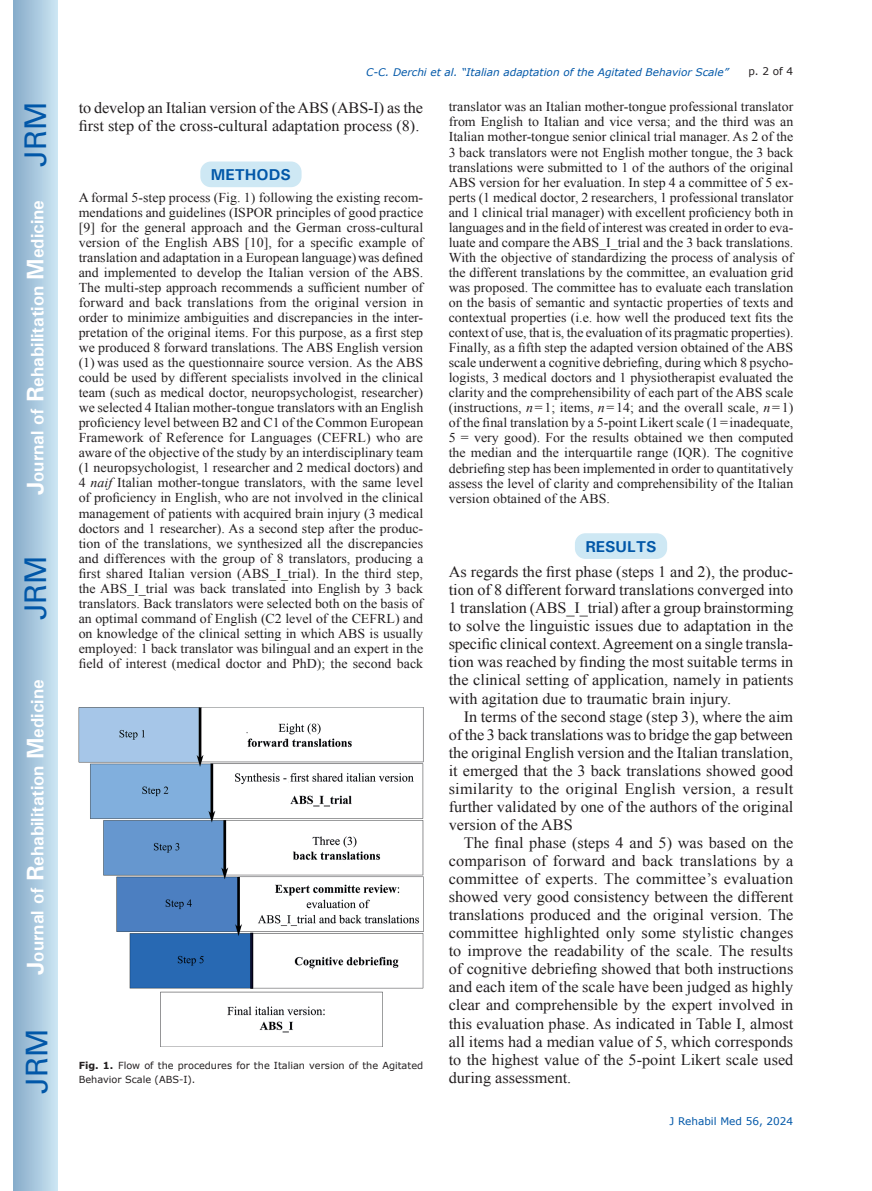
<style>
.page{position:relative;width:872px;height:1191px;background:#fff}
.page>*{position:absolute;margin:0;border:0;box-sizing:border-box;transform-origin:0 0}
.t1{font:30px "Univers";color:#0157a8}
.t2{font:700 18px "Univers";color:#fff}
.t3{font:15.75px/18px "Times New Roman";color:#231f20;text-align:justify}
.t4{font:700 15.75px "Univers";color:#0157a8}
.t5{font:13.5px/15px "Times New Roman";color:#231f20;text-align:justify}
.t6{font:italic 10.5px "Verdana";color:#0157a8}
.t7{font:10.5px "Verdana";color:#0157a8}
.t8{font:10.5px "Verdana";color:#231f20}
.t9{font:9.75px/13.5px "Verdana";color:#231f20}
.s1{font-size:24px}
.s2{font-style:italic}
.s3{font-weight:700}
</style>
<div class="page">
<div style="left:14px;top:0;width:43px;height:1191px;background:linear-gradient(to right,#88acca,#cbe5f2)"></div>
<div style="left:200px;top:161px;width:101px;height:26px;background:#cee8f4;border-radius:10px"></div>
<div style="left:575px;top:533px;width:92px;height:26px;background:#cee8f4;border-radius:10px"></div>
<img style="left:79px;top:708px;width:344px;height:338px">
<h1 class="t1" style="left:18px;top:167px;width:67px;rotate:-90deg">JRM</h1>
<h2 class="t2" style="left:26px;top:495px;width:297px;rotate:-90deg"><span class="s1">J</span>ournal of <span class="s1">R</span>ehabilitation <span class="s1">M</span>edicine</h2>
<h1 class="t1" style="left:18px;top:620px;width:67px;rotate:-90deg">JRM</h1>
<h2 class="t2" style="left:26px;top:974px;width:297px;rotate:-90deg"><span class="s1">J</span>ournal of <span class="s1">R</span>ehabilitation <span class="s1">M</span>edicine</h2>
<h1 class="t1" style="left:19px;top:1093px;width:67px;rotate:-90deg">JRM</h1>
<p class="t6" style="left:366px;top:65px;width:364px">C-C. Derchi et al. “Italian adaptation of the Agitated Behavior Scale”</p>
<p class="t8" style="left:748px;top:64px;width:46px">p. 2 of 4</p>
<p class="t3" style="left:79px;top:98px;width:346px">to develop an Italian version of the ABS (ABS-I) as the first step of the cross-cultural adaptation process (8).</p>
<p class="t4" style="left:211px;top:164px;width:82px">METHODS</p>
<p class="t5" style="left:79px;top:190px;width:346px">A formal 5-step process (Fig. 1) following the existing recom&shy;mendations and guidelines (ISPOR principles of good practice [9] for the general approach and the German cross-cultural version of the English ABS [10], for a specific example of translation and adaptation in a European language)was defined and implemented to develop the Italian version of the ABS.<br>The multi-step approach recommends a sufficient number of forward and back translations from the original version in order to minimize ambiguities and discrepancies in the inter&shy;pretation of the original items. For this purpose, as a first step we produced 8 forward translations. The ABS English version (1) was used as the questionnaire source version. As the ABS could be used by different specialists involved in the clinical team (such as medical doctor, neuropsychologist, researcher) we selected 4 Italian mother-tongue translators with an English proficiency level between B2 and C1 of the Common European Framework of Reference for Languages (CEFRL) who are aware of the objective of the study by an interdisciplinary team (1 neuropsychologist, 1 researcher and 2 medical doctors) and 4 <span class="s2">naif</span> Italian mother-tongue translators, with the same level of proficiency in English, who are not involved in the clinical management of patients with acquired brain injury (3 medical doctors and 1 researcher). As a second step after the produc&shy;tion of the translations, we synthesized all the discrepancies and differences with the group of 8 translators, producing a first shared Italian version (ABS_I_trial). In the third step, the ABS_I_trial was back translated into English by 3 back translators. Back translators were selected both on the basis of an optimal command of English (C2 level of the CEFRL) and on knowledge of the clinical setting in which ABS is usually employed: 1 back translator was bilingual and an expert in the field of interest (medical doctor and PhD); the second back</p>
<p class="t5" style="left:449px;top:99px;width:346px">translator was an Italian mother-tongue professional translator from English to Italian and vice versa; and the third was an Italian mother-tongue senior clinical trial manager. As 2 of the 3 back translators were not English mother tongue, the 3 back translations were submitted to 1 of the authors of the original ABS version for her evaluation. In step 4 a committee of 5 ex&shy;perts (1 medical doctor, 2 researchers, 1 professional translator and 1 clinical trial manager) with excellent proficiency both in languages and in the field of interest was created in order to eva&shy;luate and compare the ABS_I_trial and the 3 back translations.<br>With the objective of standardizing the process of analysis of the different translations by the committee, an evaluation grid was proposed. The committee has to evaluate each translation on the basis of semantic and syntactic properties of texts and contextual properties (i.e. how well the produced text fits the context of use, that is, the evaluation of its pragmatic properties).<br>Finally, as a fifth step the adapted version obtained of the ABS scale underwent a cognitive debriefing, during which 8 psycho&shy;logists, 3 medical doctors and 1 physiotherapist evaluated the clarity and the comprehensibility of each part of the ABS scale (instructions, <span class="s2">n</span>=1; items, <span class="s2">n</span>=14; and the overall scale, <span class="s2">n</span>=1) of the final translation by a 5-point Likert scale (1=inadequate, 5 = very good). For the results obtained we then computed the median and the interquartile range (IQR). The cognitive debriefing step has been implemented in order to quantitatively assess the level of clarity and comprehensibility of the Italian version obtained of the ABS.</p>
<p class="t4" style="left:585px;top:536px;width:73px">RESULTS</p>
<p class="t3" style="left:449px;top:562px;width:346px">As regards the first phase (steps 1 and 2), the produc&shy;tion of 8 different forward translations converged into 1 translation (ABS_I_trial) after a group brainstorming to solve the linguistic issues due to adaptation in the specific clinical context. Agreement on a single transla&shy;tion was reached by finding the most suitable terms in the clinical setting of application, namely in patients with agitation due to traumatic brain injury.</p>
<p class="t3" style="left:449px;top:707px;width:346px;text-indent:15px">In terms of the second stage (step 3), where the aim of the 3 back translations was to bridge the gap between the original English version and the Italian translation, it emerged that the 3 back translations showed good similarity to the original English version, a result further validated by one of the authors of the original version of the ABS</p>
<p class="t3" style="left:449px;top:833px;width:346px;text-indent:15px">The final phase (steps 4 and 5) was based on the comparison of forward and back translations by a committee of experts. The committee’s evaluation showed very good consistency between the different translations produced and the original version. The committee highlighted only some stylistic changes to improve the readability of the scale. The results of cognitive debriefing showed that both instructions and each item of the scale have been judged as highly clear and comprehensible by the expert involved in this evaluation phase. As indicated in Table I, almost all items had a median value of 5, which corresponds to the highest value of the 5-point Likert scale used during assessment.</p>
<p class="t9" style="left:79px;top:1059px;width:346px"><span class="s3">Fig. 1.</span> Flow of the procedures for the Italian version of the Agitated<br>Behavior Scale (ABS-I).</p>
<p class="t7" style="left:669px;top:1114px;width:125px">J Rehabil Med 56, 2024</p>
</div>
